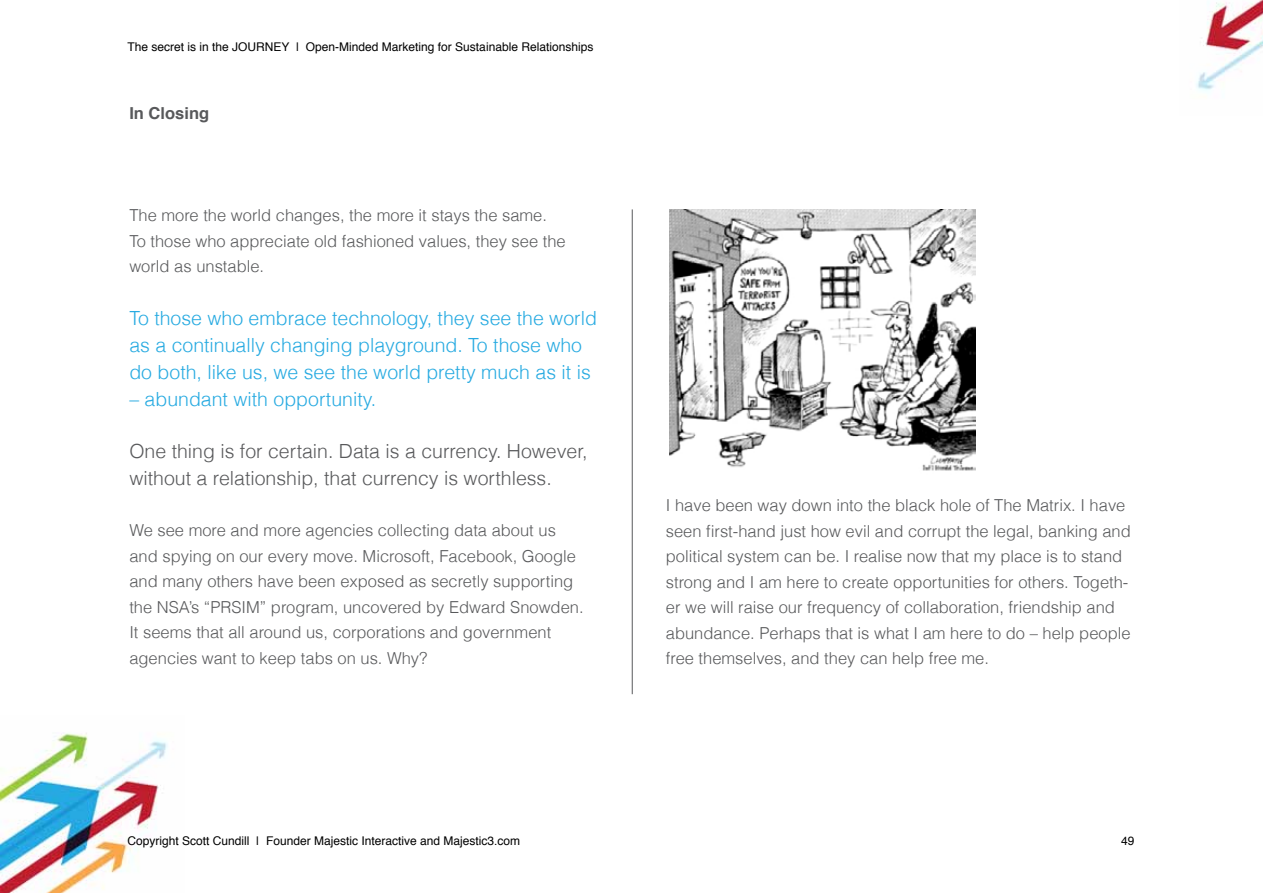
<style>
.page{position:relative;width:1263px;height:893px;background:#fff}
.page>*{position:absolute;margin:0;border:0;box-sizing:border-box;transform-origin:0 0}
.t1{font:300 19.5px/27px "Helvetica";color:#27aae1}
.t2{font:300 19.5px/27px "Helvetica";color:#58595b}
.t3{font:300 16.5px/25.5px "Helvetica";color:#58595b}
.t4{font:700 16.5px "Helvetica";color:#58595b}
.t5{font:12px "Helvetica";color:#000}
</style>
<div class="page">
<img style="left:1196px;top:0;width:67px;height:92px">
<img style="left:0;top:733px;width:168px;height:160px">
<img style="left:669px;top:209px;width:306px;height:262px">
<hr style="left:632px;top:209px;width:1px;height:485px;background:#58595b">
<p class="t5" style="left:128px;top:37px;width:467px">The secret is in the JOURNEY | Open-Minded Marketing for Sustainable Relationships</p>
<p class="t4" style="left:129px;top:100px;width:81px">In Closing</p>
<p class="t3" style="left:129px;top:202px;width:438px">The more the world changes, the more it stays the same.<br>To those who appreciate old fashioned values, they see the world as unstable.</p>
<p class="t1" style="left:129px;top:304px;width:469px">To those who embrace technology, they see the world as a continually changing playground. To those who do both, like us, we see the world pretty much as it is</p>
<p class="t1" style="left:129px;top:385px;width:248px">– abundant with opportunity.</p>
<p class="t2" style="left:129px;top:438px;width:460px">One thing is for certain. Data is a currency. However, without a relationship, that currency is worthless.</p>
<p class="t3" style="left:129px;top:517px;width:456px">We see more and more agencies collecting data about us and spying on our every move. Microsoft, Facebook, Google and many others have been exposed as secretly supporting the NSA’s “PRSIM” program, uncovered by Edward Snowden.<br>It seems that all around us, corporations and government agencies want to keep tabs on us. Why?</p>
<p class="t3" style="left:666px;top:493px;width:466px">I have been way down into the black hole of The Matrix. I have seen first-hand just how evil and corrupt the legal, banking and political system can be. I realise now that my place is to stand strong and I am here to create opportunities for others. Togeth&shy;er we will raise our frequency of collaboration, friendship and abundance. Perhaps that is what I am here to do – help people free themselves, and they can help free me.</p>
<p class="t5" style="left:128px;top:831px;width:394px">Copyright Scott Cundill | Founder Majestic Interactive and Majestic3.com</p>
<p class="t5" style="left:1121px;top:831px;width:15px">49</p>
</div>
